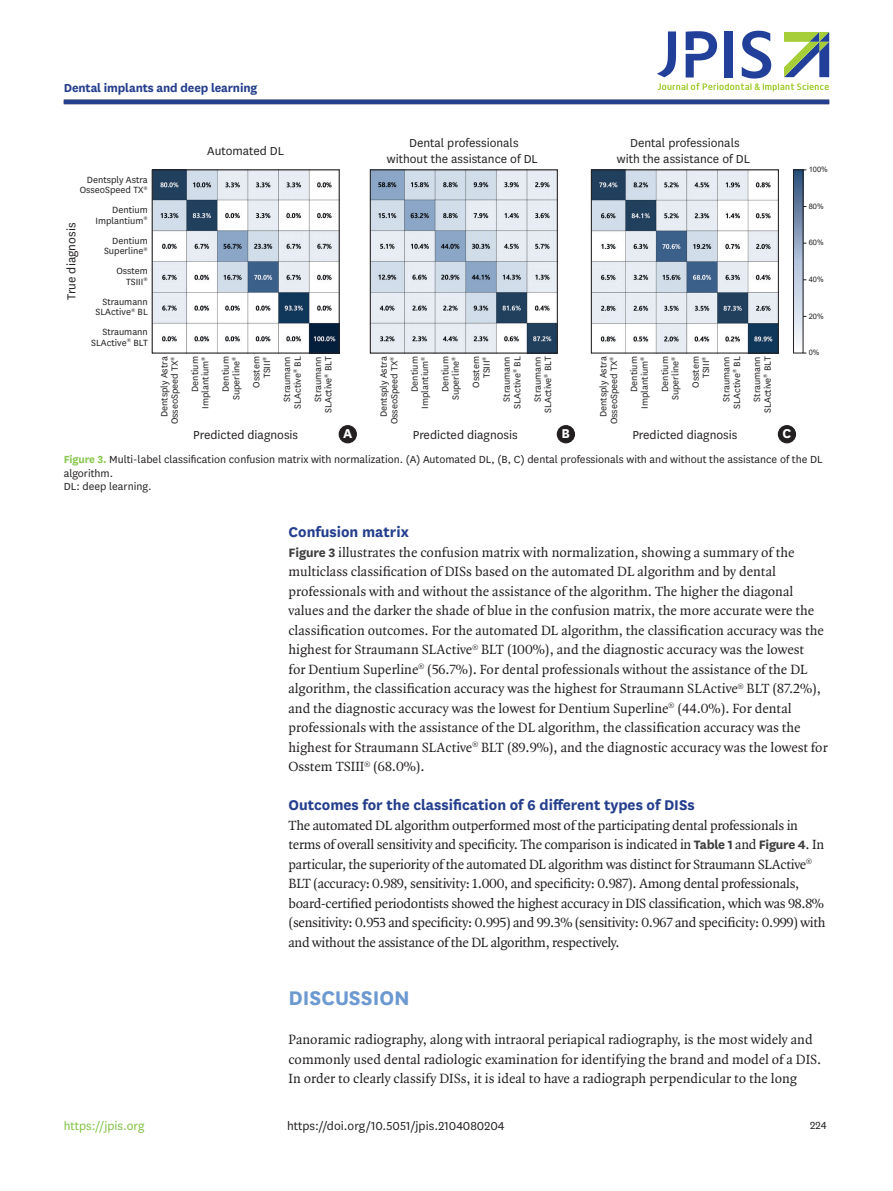
<style>
.page{position:relative;width:893px;height:1191px;background:#fff}
.page>*{position:absolute;margin:0;border:0;box-sizing:border-box;transform-origin:0 0}
.body_title1{font:700 23.1px "National";color:#6b99d0}
.body_title2{font:700 16.5px "National";color:#253f8e}
.t1{font:700 15px "National";color:#fff}
.body_p_first{font:14.25px/19.5px "Quadraat OT";letter-spacing:-.005em;color:#231f20}
.doi_running_footer{font:13.5px/16.2px "National";color:#231f20;text-align:center}
.alt-title-type{font:700 13.5px "National";letter-spacing:-.01em;color:#253f8e}
.url{font:13.5px "National";color:#7fc241}
.fig_caption{font:12px/13.5px "National";color:#231f20}
.t2{font:10.5px/10.5px "National";color:#231f20;text-align:right}
.t3{font:7.5px "Arial";color:#231f20}
.s1{font-weight:700;color:#8bc750}
.s2{font-family:"National";font-weight:700;color:#3e3e3f}
</style>
<div class="page">
<hr style="left:64px;top:100px;width:765px;height:4px;background:#253f8e">
<svg style="left:657px;top:31px;width:172px;height:60px"></svg>
<img style="left:154px;top:172px;width:183px;height:179px">
<div style="left:152px;top:170px;width:187px;height:183px;border:1px solid #231f20"></div>
<img style="left:372px;top:172px;width:183px;height:179px">
<div style="left:370px;top:170px;width:187px;height:183px;border:1px solid #231f20"></div>
<img style="left:593px;top:172px;width:183px;height:179px">
<div style="left:591px;top:170px;width:187px;height:183px;border:1px solid #231f20"></div>
<img style="left:795px;top:172px;width:6px;height:171px">
<div style="left:793px;top:170px;width:10px;height:183px;border:1px solid #231f20"></div>
<div style="left:339px;top:425px;width:17px;height:18px;background:#231f20;border-radius:50%"></div>
<div style="left:339px;top:425px;width:18px;height:18px;border:1px solid #231f20;border-radius:50%"></div>
<div style="left:557px;top:425px;width:17px;height:18px;background:#231f20;border-radius:50%"></div>
<div style="left:557px;top:425px;width:18px;height:18px;border:1px solid #231f20;border-radius:50%"></div>
<div style="left:778px;top:425px;width:17px;height:18px;background:#231f20;border-radius:50%"></div>
<div style="left:778px;top:425px;width:18px;height:18px;border:1px solid #231f20;border-radius:50%"></div>
<p class="alt-title-type" style="left:64px;top:78px;width:195px">Dental implants and deep learning</p>
<p class="t2" style="left:80px;top:174px;width:69px">Dentsply Astra<br>OsseoSpeed TX<sup>®</sup></p>
<p class="t2" style="left:95px;top:204px;width:54px">Dentium<br>Implantium<sup>®</sup></p>
<p class="t2" style="left:104px;top:235px;width:45px">Dentium<br>Superline<sup>®</sup></p>
<p class="t2" style="left:116px;top:265px;width:33px">Osstem<br>TSIII<sup>®</sup></p>
<p class="t2" style="left:96px;top:296px;width:54px">Straumann<br>SLActive<sup>®</sup> BL</p>
<p class="t2" style="left:91px;top:326px;width:58px">Straumann<br>SLActive<sup>®</sup> BLT</p>
<p class="doi_running_footer" style="left:63px;top:300px;width:79px;rotate:-90deg">True diagnosis</p>
<p class="doi_running_footer" style="left:207px;top:142px;width:78px">Automated DL</p>
<p class="t2" style="left:158px;top:424px;width:69px;rotate:-90deg">Dentsply Astra<br>OsseoSpeed TX<sup>®</sup></p>
<p class="t2" style="left:189px;top:409px;width:54px;rotate:-90deg">Dentium<br>Implantium<sup>®</sup></p>
<p class="t2" style="left:220px;top:400px;width:45px;rotate:-90deg">Dentium<br>Superline<sup>®</sup></p>
<p class="t2" style="left:251px;top:388px;width:33px;rotate:-90deg">Osstem<br>TSIII<sup>®</sup></p>
<p class="t2" style="left:281px;top:409px;width:54px;rotate:-90deg">Straumann<br>SLActive<sup>®</sup> BL</p>
<p class="t2" style="left:312px;top:413px;width:58px;rotate:-90deg">Straumann<br>SLActive<sup>®</sup> BLT</p>
<p class="doi_running_footer" style="left:387px;top:134px;width:152px">Dental professionals without the assistance of DL</p>
<p class="doi_running_footer" style="left:617px;top:134px;width:135px">Dental professionals with the assistance of DL</p>
<p class="t2" style="left:378px;top:424px;width:69px;rotate:-90deg">Dentsply Astra<br>OsseoSpeed TX<sup>®</sup></p>
<p class="t2" style="left:409px;top:409px;width:54px;rotate:-90deg">Dentium<br>Implantium<sup>®</sup></p>
<p class="t2" style="left:439px;top:400px;width:45px;rotate:-90deg">Dentium<br>Superline<sup>®</sup></p>
<p class="t2" style="left:470px;top:388px;width:33px;rotate:-90deg">Osstem<br>TSIII<sup>®</sup></p>
<p class="t2" style="left:501px;top:409px;width:54px;rotate:-90deg">Straumann<br>SLActive<sup>®</sup> BL</p>
<p class="t2" style="left:532px;top:413px;width:58px;rotate:-90deg">Straumann<br>SLActive<sup>®</sup> BLT</p>
<p class="t2" style="left:598px;top:424px;width:69px;rotate:-90deg">Dentsply Astra<br>OsseoSpeed TX<sup>®</sup></p>
<p class="t2" style="left:628px;top:409px;width:54px;rotate:-90deg">Dentium<br>Implantium<sup>®</sup></p>
<p class="t2" style="left:659px;top:400px;width:45px;rotate:-90deg">Dentium<br>Superline<sup>®</sup></p>
<p class="t2" style="left:690px;top:388px;width:33px;rotate:-90deg">Osstem<br>TSIII<sup>®</sup></p>
<p class="t2" style="left:721px;top:409px;width:54px;rotate:-90deg">Straumann<br>SLActive<sup>®</sup> BL</p>
<p class="t2" style="left:751px;top:413px;width:58px;rotate:-90deg">Straumann<br>SLActive<sup>®</sup> BLT</p>
<p class="t3" style="left:809px;top:164px;width:21px">100%</p>
<p class="t3" style="left:809px;top:201px;width:17px">80%</p>
<p class="t3" style="left:809px;top:237px;width:17px">60%</p>
<p class="t3" style="left:809px;top:274px;width:17px">40%</p>
<p class="t3" style="left:809px;top:311px;width:17px">20%</p>
<p class="t3" style="left:809px;top:347px;width:12px">0%</p>
<p class="t1" style="left:343px;top:423px;width:11px">A</p>
<p class="t1" style="left:562px;top:423px;width:10px">B</p>
<p class="t1" style="left:782px;top:423px;width:10px">C</p>
<p class="fig_caption" style="left:64px;top:452px;width:760px"><span class="s1">Figure 3.</span> Multi-label classification confusion matrix with normalization. (A) Automated DL, (B, C) dental professionals with and without the assistance of the DL algorithm.<br>DL: deep learning.</p>
<p class="doi_running_footer" style="left:193px;top:426px;width:107px">Predicted diagnosis</p>
<p class="doi_running_footer" style="left:413px;top:426px;width:107px">Predicted diagnosis</p>
<p class="doi_running_footer" style="left:632px;top:426px;width:107px">Predicted diagnosis</p>
<p class="body_title2" style="left:289px;top:520px;width:122px">Confusion matrix</p>
<p class="body_p_first" style="left:289px;top:542px;width:541px"><span class="s2">Figure 3</span> illustrates the confusion matrix with normalization, showing a summary of the multiclass classification of DISs based on the automated DL algorithm and by dental professionals with and without the assistance of the algorithm. The higher the diagonal values and the darker the shade of blue in the confusion matrix, the more accurate were the classification outcomes. For the automated DL algorithm, the classification accuracy was the highest for Straumann SLActive<sup>®</sup> BLT (100%), and the diagnostic accuracy was the lowest<br>for Dentium Superline<sup>®</sup> (56.7%). For dental professionals without the assistance of the DL algorithm, the classification accuracy was the highest for Straumann SLActive<sup>®</sup> BLT (87.2%), and the diagnostic accuracy was the lowest for Dentium Superline<sup>®</sup> (44.0%). For dental professionals with the assistance of the DL algorithm, the classification accuracy was the highest for Straumann SLActive<sup>®</sup> BLT (89.9%), and the diagnostic accuracy was the lowest for Osstem TSIII<sup>®</sup> (68.0%).</p>
<p class="body_title2" style="left:289px;top:793px;width:408px">Outcomes for the classification of 6 different types of DISs</p>
<p class="body_p_first" style="left:289px;top:815px;width:538px">The automated DL algorithm outperformed most of the participating dental professionals in terms of overall sensitivity and specificity. The comparison is indicated in <span class="s2">Table 1</span> and <span class="s2">Figure 4</span>. In particular, the superiority of the automated DL algorithm was distinct for Straumann SLActive<sup>® </sup>BLT (accuracy: 0.989, sensitivity: 1.000, and specificity: 0.987). Among dental professionals, board-certified periodontists showed the highest accuracy in DIS classification, which was 98.8% (sensitivity: 0.953 and specificity: 0.995) and 99.3% (sensitivity: 0.967 and specificity: 0.999) with and without the assistance of the DL algorithm, respectively.</p>
<p class="body_title1" style="left:289px;top:982px;width:123px">DISCUSSION</p>
<p class="body_p_first" style="left:289px;top:1030px;width:534px">Panoramic radiography, along with intraoral periapical radiography, is the most widely and commonly used dental radiologic examination for identifying the brand and model of a DIS.<br>In order to clearly classify DISs, it is ideal to have a radiograph perpendicular to the long</p>
<p class="doi_running_footer" style="left:287px;top:1116px;width:219px">https://doi.org/10.5051/jpis.2104080204</p>
<p class="url" style="left:64px;top:1116px;width:82px">https://jpis.org</p>
<p class="fig_caption" style="left:810px;top:1118px;width:18px">224</p>
</div>
